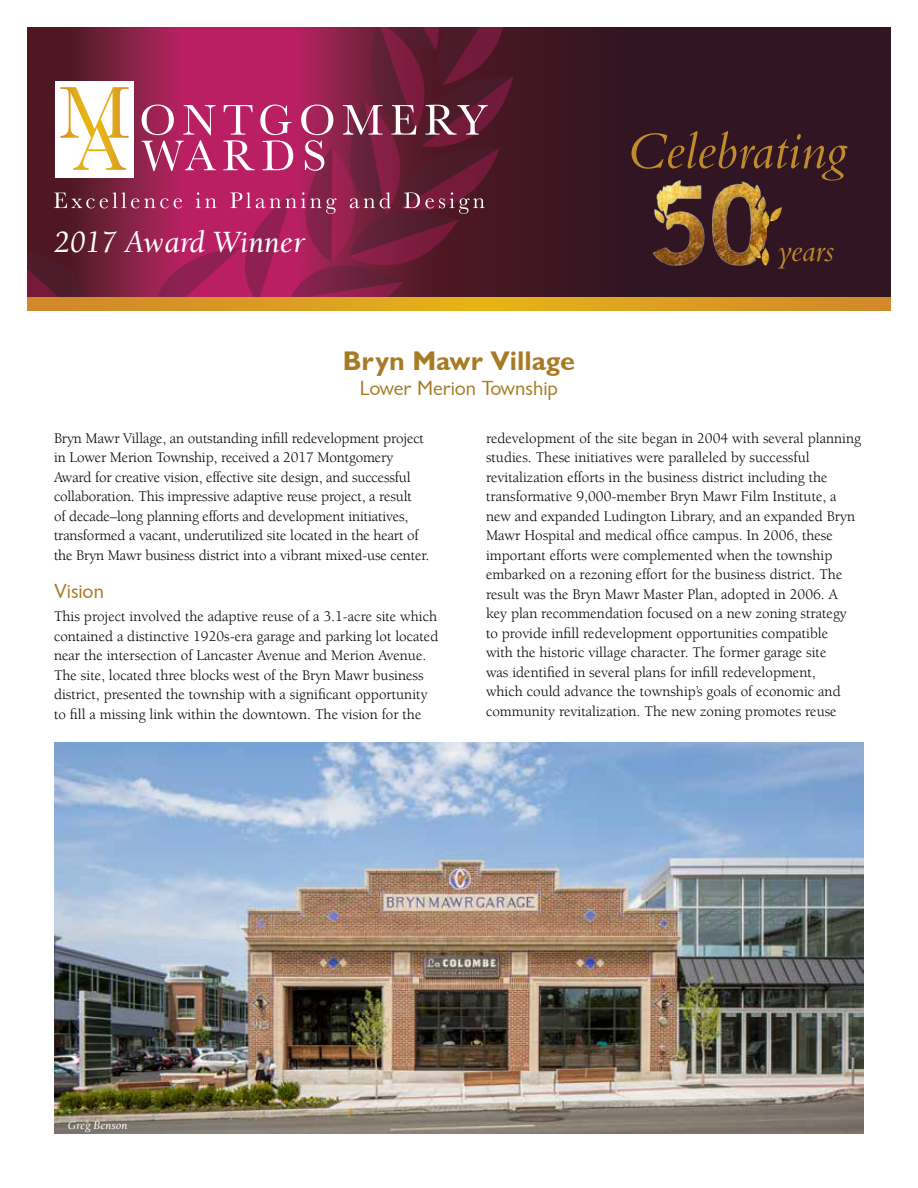
<style>
.page{position:relative;width:918px;height:1188px;background:#fff}
.page>*{position:absolute;margin:0;border:0;box-sizing:border-box;transform-origin:0 0}
.t1{font:italic 54.45px "Bembo Std";color:#bf8c2c}
.t2{font:italic 32.7px "Bembo Std";color:#bf8c2c}
.t3{font:italic 31.5px "Berkeley LT";color:#fff}
.t4{font:27px "Garrison Sans BOLD";color:#a77b24}
.t5{font:21px "Garrison Sans";color:#a77b24}
.t6{font:15px/19.5px "Berkeley LT";color:#000}
.t7{font:italic 12px "Berkeley LT";color:#fff}
</style>
<div class="page">
<div style="left:27px;top:27px;width:864px;height:283px;background:linear-gradient(to bottom,#341522,#361522)"></div>
<svg style="left:27px;top:27px;width:487px;height:270px;background:#8c3152"></svg>
<svg style="left:27px;top:297px;width:864px;height:13px;background:#da9c22"></svg>
<img style="left:650px;top:178px;width:117px;height:89px">
<img style="left:757px;top:208px;width:25px;height:22px">
<img style="left:750px;top:244px;width:25px;height:22px">
<img style="left:54px;top:742px;width:810px;height:392px">
<h3 class="t3" style="left:54px;top:225px;width:253px">2017 Award Winner</h3>
<h1 class="t1" style="left:626px;top:119px;width:222px">Celebrating</h1>
<h2 class="t2" style="left:777px;top:231px;width:58px">years</h2>
<h3 class="t4" style="left:343px;top:346px;width:234px">Bryn Mawr Village</h3>
<h3 class="t5" style="left:360px;top:377px;width:200px">Lower Merion Township</h3>
<p class="t6" style="left:54px;top:428px;width:377px">Bryn Mawr Village, an outstanding infill redevelopment project in Lower Merion Township, received a 2017 Montgomery Award for creative vision, effective site design, and successful collaboration. This impressive adaptive reuse project, a result<br>of decade–long planning efforts and development initiatives, transformed a vacant, underutilized site located in the heart of the Bryn Mawr business district into a vibrant mixed-use center.</p>
<h3 class="t5" style="left:54px;top:580px;width:51px">Vision</h3>
<p class="t6" style="left:54px;top:607px;width:386px">This project involved the adaptive reuse of a 3.1-acre site which contained a distinctive 1920s-era garage and parking lot located near the intersection of Lancaster Avenue and Merion Avenue.<br>The site, located three blocks west of the Bryn Mawr business district, presented the township with a significant opportunity to fill a missing link within the downtown. The vision for the</p>
<p class="t6" style="left:486px;top:428px;width:377px">redevelopment of the site began in 2004 with several planning studies. These initiatives were paralleled by successful revitalization efforts in the business district including the transformative 9,000-member Bryn Mawr Film Institute, a new and expanded Ludington Library, and an expanded Bryn Mawr Hospital and medical office campus. In 2006, these important efforts were complemented when the township embarked on a rezoning effort for the business district. The result was the Bryn Mawr Master Plan, adopted in 2006. A key plan recommendation focused on a new zoning strategy to provide infill redevelopment opportunities compatible<br>with the historic village character. The former garage site<br>was identified in several plans for infill redevelopment,<br>which could advance the township’s goals of economic and community revitalization. The new zoning promotes reuse</p>
<p class="t7" style="left:68px;top:1119px;width:61px">Greg Benson</p>
</div>
